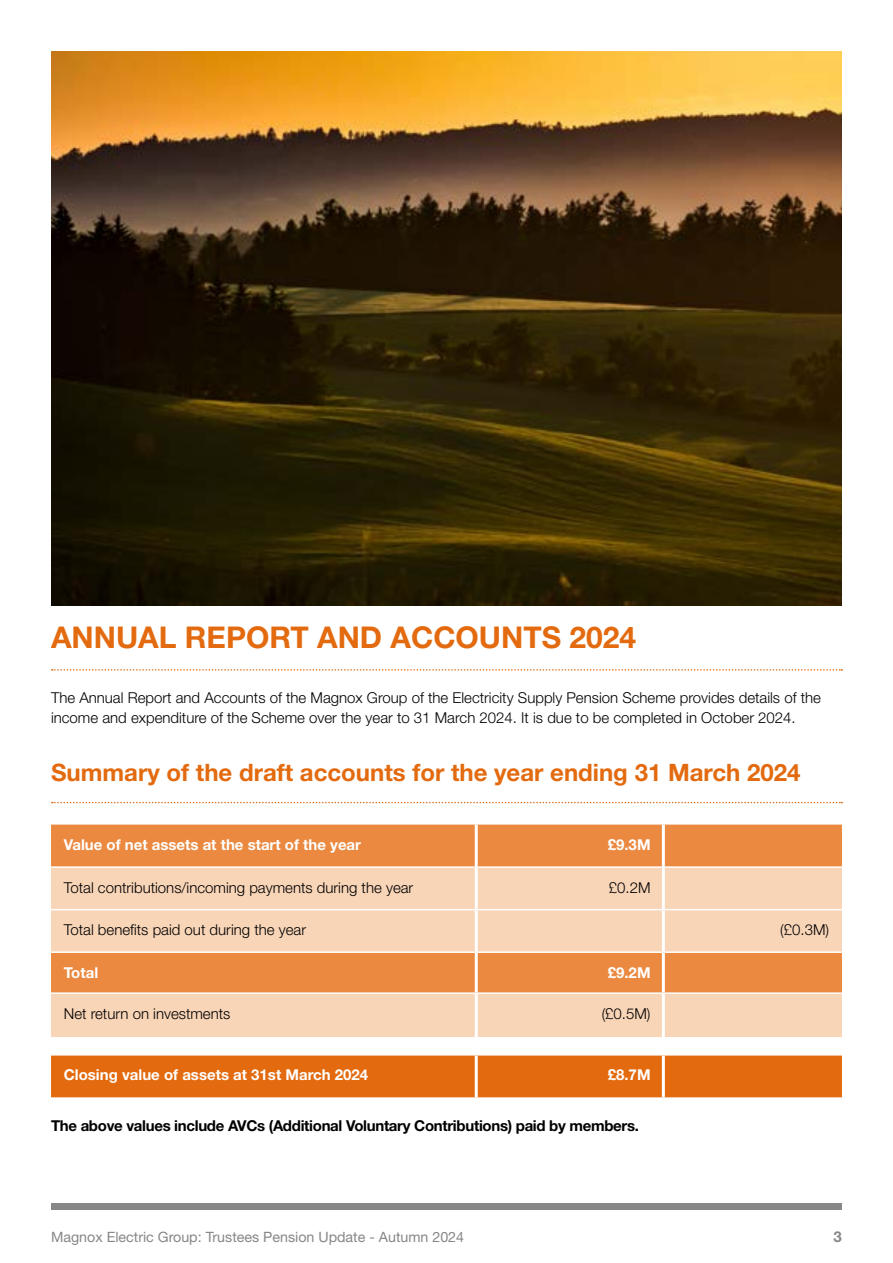
<style>
.page{position:relative;width:893px;height:1263px;background:#fff}
.page>*{position:absolute;margin:0;border:0;box-sizing:border-box;transform-origin:0 0}
.t1{font:700 30px "Helvetica Neue LT Std";color:#e36a0e}
.t2{font:700 24px "Helvetica Neue LT Std";color:#e36a0e}
.t3{font:300 15px/19.5px "Helvetica Neue LT Std";color:#000}
.t4{font:700 15px "Helvetica Neue LT Std";color:#fff}
.t5{font:700 15px "Helvetica Neue LT Std";letter-spacing:-.02em;color:#000}
.t6{font:700 15px "Helvetica Neue LT Std";color:#878787}
.t7{font:14.25px "Helvetica Neue LT Std";color:#878787}
</style>
<div class="page">
<div style="left:51px;top:1203px;width:791px;height:7px;background:#878787"></div>
<div style="left:51px;top:825px;width:791px;height:41px;background:#ea893f"></div>
<svg style="left:51px;top:868px;width:791px;height:169px;background:#f5c39b"></svg>
<div style="left:51px;top:1055px;width:791px;height:42px;background:#e36a0e"></div>
<hr style="left:51px;top:909px;width:425px;height:1px;background:#fff">
<hr style="left:51px;top:951px;width:425px;height:2px;background:#fff">
<hr style="left:51px;top:992px;width:425px;height:2px;background:#fff">
<hr style="left:475px;top:825px;width:3px;height:42px;background:#fff">
<hr style="left:662px;top:825px;width:3px;height:42px;background:#fff">
<hr style="left:475px;top:867px;width:3px;height:42px;background:#fff">
<hr style="left:475px;top:910px;width:3px;height:41px;background:#fff">
<hr style="left:475px;top:953px;width:3px;height:39px;background:#fff">
<hr style="left:475px;top:994px;width:3px;height:43px;background:#fff">
<hr style="left:475px;top:1055px;width:3px;height:42px;background:#fff">
<hr style="left:662px;top:867px;width:3px;height:42px;background:#fff">
<hr style="left:662px;top:910px;width:3px;height:41px;background:#fff">
<hr style="left:662px;top:953px;width:3px;height:39px;background:#fff">
<hr style="left:662px;top:994px;width:3px;height:43px;background:#fff">
<hr style="left:662px;top:1055px;width:3px;height:42px;background:#fff">
<hr style="left:476px;top:992px;width:187px;height:2px;background:#fff">
<hr style="left:663px;top:992px;width:179px;height:2px;background:#fff">
<hr style="left:476px;top:951px;width:187px;height:2px;background:#fff">
<hr style="left:663px;top:951px;width:179px;height:2px;background:#fff">
<hr style="left:476px;top:909px;width:187px;height:1px;background:#fff">
<hr style="left:663px;top:909px;width:179px;height:1px;background:#fff">
<svg style="left:52px;top:669px;width:790px;height:2px"></svg>
<img style="left:51px;top:51px;width:791px;height:554px">
<svg style="left:52px;top:802px;width:790px;height:1px"></svg>
<h1 class="t1" style="left:51px;top:619px;width:587px">ANNUAL REPORT AND ACCOUNTS 2024</h1>
<p class="t3" style="left:51px;top:688px;width:771px">The Annual Report and Accounts of the Magnox Group of the Electricity Supply Pension Scheme provides details of the income and expenditure of the Scheme over the year to 31 March 2024. It is due to be completed in October 2024.</p>
<h2 class="t2" style="left:51px;top:757px;width:751px">Summary of the draft accounts for the year ending 31 March 2024</h2>
<p class="t4" style="left:64px;top:835px;width:299px">Value of net assets at the start of the year</p>
<p class="t4" style="left:608px;top:835px;width:44px">£9.3M</p>
<p class="t3" style="left:64px;top:877px;width:351px">Total contributions/incoming payments during the year</p>
<p class="t3" style="left:609px;top:877px;width:43px">£0.2M</p>
<p class="t3" style="left:64px;top:920px;width:244px">Total benefits paid out during the year</p>
<p class="t3" style="left:780px;top:920px;width:50px">(£0.3M)</p>
<p class="t4" style="left:64px;top:963px;width:36px">Total</p>
<p class="t4" style="left:608px;top:963px;width:44px">£9.2M</p>
<p class="t3" style="left:64px;top:1003px;width:168px">Net return on investments</p>
<p class="t3" style="left:602px;top:1003px;width:50px">(£0.5M)</p>
<p class="t4" style="left:64px;top:1066px;width:306px">Closing value of assets at 31st March 2024</p>
<p class="t4" style="left:608px;top:1066px;width:44px">£8.7M</p>
<p class="t5" style="left:51px;top:1117px;width:589px">The above values include AVCs (Additional Voluntary Contributions) paid by members.</p>
<p class="t7" style="left:51px;top:1228px;width:415px">Magnox Electric Group: Trustees Pension Update - Autumn 2024</p>
<p class="t6" style="left:834px;top:1227px;width:10px">3</p>
</div>
